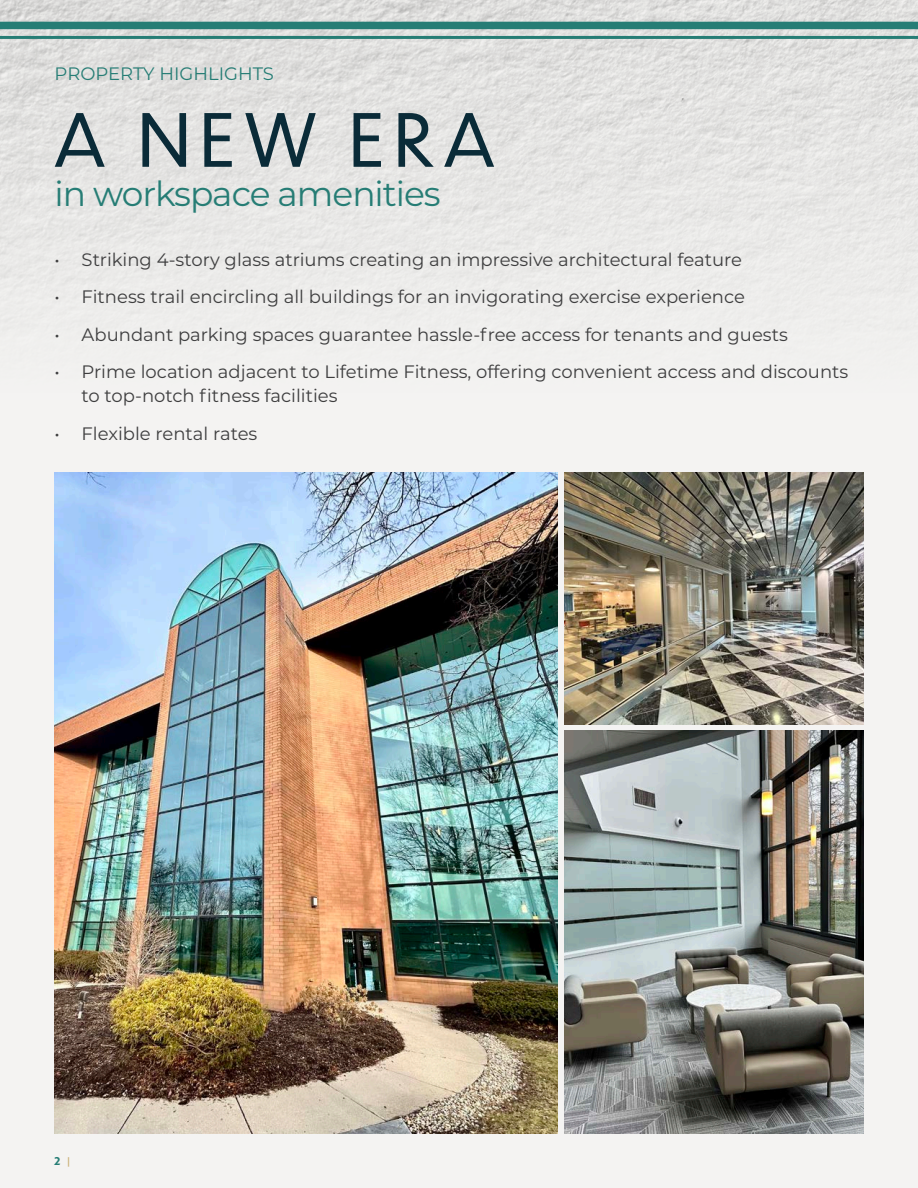
<style>
.page{position:relative;width:918px;height:1188px;background:#f4f3f2}
.page>*{position:absolute;margin:0;border:0;box-sizing:border-box;transform-origin:0 0}
.t1{font:72px "Dunbar Low";letter-spacing:.145em;color:#0a2b38}
.t2{font:34.5px "Montserrat";letter-spacing:-.03em;color:#267d75}
.t3{font:18px/24px "Montserrat";color:#3e3e3f}
.t4{font:18px "Montserrat";color:#267d75}
.t5{font:700 10.5px "Dunbar Low";color:#267d75}
.s1{color:#cbb27a}
</style>
<div class="page">
<img style="left:0;top:0;width:918px;height:330px">
<div style="left:0;top:22px;width:918px;height:7px;background:#267d75"></div>
<hr style="left:0;top:36px;width:918px;height:3px;background:#267d75">
<img style="left:54px;top:472px;width:503px;height:662px">
<img style="left:564px;top:472px;width:300px;height:252px">
<img style="left:564px;top:731px;width:300px;height:403px">
<p class="t4" style="left:55px;top:62px;width:221px">PROPERTY HIGHLIGHTS</p>
<p class="t1" style="left:55px;top:88px;width:441px">A NEW ERA</p>
<p class="t2" style="left:55px;top:170px;width:388px">in workspace amenities</p>
<p class="t3" style="left:55px;top:247px;width:689px">• Striking 4-story glass atriums creating an impressive architectural feature</p>
<p class="t3" style="left:55px;top:284px;width:692px">• Fitness trail encircling all buildings for an invigorating exercise experience</p>
<p class="t3" style="left:55px;top:322px;width:735px">• Abundant parking spaces guarantee hassle-free access for tenants and guests</p>
<p class="t3" style="left:82px;top:359px;width:768px;text-indent:-27px">• Prime location adjacent to Lifetime Fitness, offering convenient access and discounts to top-notch fitness facilities</p>
<p class="t3" style="left:55px;top:421px;width:204px">• Flexible rental rates</p>
<p class="t5" style="left:54px;top:1154px;width:17px">2 <span class="s1">|</span></p>
</div>
